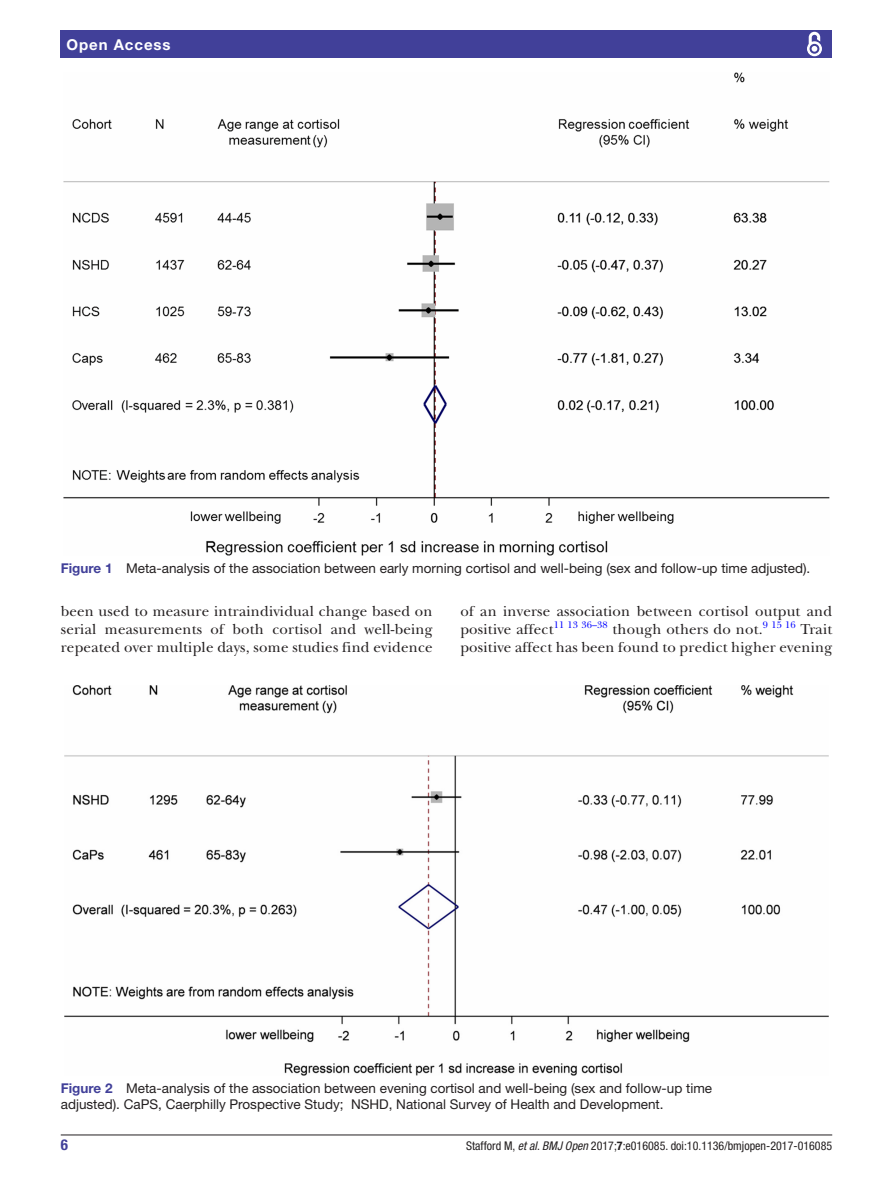
<style>
.page{position:relative;width:893px;height:1191px;background:#fff}
.page>*{position:absolute;margin:0;border:0;box-sizing:border-box;transform-origin:0 0}
.t1{font:15px/18px "New Baskerville";letter-spacing:.015em;color:#231f20;text-align:justify}
.t2{font:700 15px "Helvetica Neue LT Std";letter-spacing:.065em;color:#fff}
.t3{font:700 condensed 15px "Helvetica Neue LT Std";color:#414099}
.t4{font:13.5px/16.2px "Helvetica Neue LT Std";color:#231f20}
.t5{font:condensed 12px "Helvetica Neue LT Std";color:#231f20}
.t6{font:9.9px "New Baskerville";letter-spacing:.015em;color:#00f}
.s1{font-weight:700;color:#414099}
.s2{font-style:italic}
.s3{font-weight:700}
</style>
<div class="page">
<hr style="left:61px;top:1134px;width:771px;height:1px;background:#231f20">
<div style="left:61px;top:31px;width:771px;height:27px;background:#414099"></div>
<svg style="left:807px;top:31px;width:15px;height:26px"></svg>
<img style="left:64px;top:73px;width:765px;height:483px">
<img style="left:64px;top:685px;width:764px;height:390px">
<p class="t2" style="left:66px;top:35px;width:106px">Open Access</p>
<p class="t4" style="left:61px;top:560px;width:751px"><span class="s1">Figure 1</span> Meta-analysis of the association between early morning cortisol and well-being (sex and follow-up time adjusted).</p>
<p class="t1" style="left:61px;top:602px;width:373px">been used to measure intraindividual change based on serial measurements of both cortisol and well-being repeated over multiple days, some studies find evidence</p>
<p class="t1" style="left:460px;top:602px;width:373px">of an inverse association between cortisol output and positive affect</p>
<p class="t6" style="left:554px;top:618px;width:55px">11 13 36–38</p>
<p class="t1" style="left:612px;top:620px;width:152px">though others do not.</p>
<p class="t6" style="left:763px;top:618px;width:34px">9 15 16</p>
<p class="t1" style="left:460px;top:620px;width:373px;text-align:right">Trait<br>positive affect has been found to predict higher evening</p>
<p class="t4" style="left:61px;top:1080px;width:653px"><span class="s1">Figure 2</span> Meta-analysis of the association between evening cortisol and well-being (sex and follow-up time adjusted). CaPS, Caerphilly Prospective Study; NSHD, National Survey of Health and Development.</p>
<p class="t3" style="left:61px;top:1135px;width:9px">6</p>
<p class="t5" style="left:466px;top:1138px;width:368px">Stafford M, <span class="s2">et al</span>. <span class="s2">BMJ Open</span> 2017;<span class="s3">7</span>:e016085. doi:10.1136/bmjopen-2017-016085</p>
</div>
